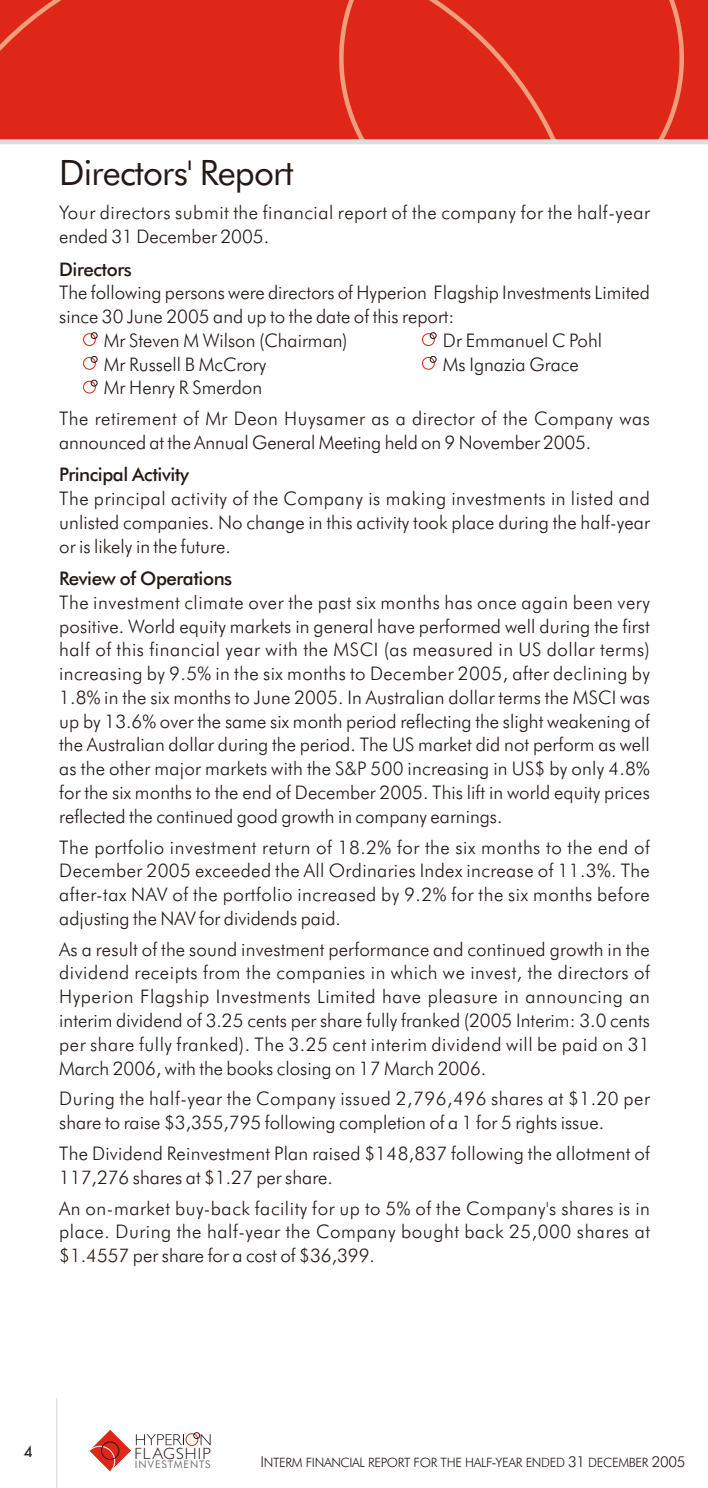
<style>
.page{position:relative;width:708px;height:1488px;background:#fff}
.page>*{position:absolute;margin:0;border:0;box-sizing:border-box;transform-origin:0 0}
.t1{font:35px "Futura BT";letter-spacing:-.025em;color:#231916}
.t2{font:300 18.75px/23.8px "Futura BT";color:#231916;text-align:justify}
.t3{font:300 18.75px/23.8px "Futura BT";letter-spacing:.03em;color:#231916}
.t4{font:300 18.75px/30.8px "Futura BT";letter-spacing:.025em;color:#231916}
.t5{font:500 18.75px "Futura BT";letter-spacing:-.025em;color:#231916}
.t6{font:300 16.25px "Gill Sans";letter-spacing:.06em;color:#231916}
.t7{font:15px "Futura";color:#231916}
.t8{font:300 13px "Futura BT";letter-spacing:-.025em;color:#231916}
.t9{font:10.5px "Futura BT";letter-spacing:.08em;color:#717171}
.s1{font-size:15px}
</style>
<div class="page">
<div style="left:0;top:0;width:708px;height:142px;background:#df2719"></div>
<svg style="left:0;top:0;width:684px;height:139px"></svg>
<div style="left:0;top:139px;width:708px;height:5px;background:#dcdddd"></div>
<hr style="left:56px;top:1397px;width:1px;height:90px;background:#dcdddd">
<svg style="left:89px;top:1430px;width:95px;height:41px"></svg>
<svg style="left:201px;top:1434px;width:9px;height:11px"></svg>
<div style="left:186px;top:1433px;width:12px;height:12px;border:1px solid #df2719;border-radius:50%"></div>
<div style="left:193px;top:1432px;width:7px;height:6px;border:1px solid #231916;border-radius:50%"></div>
<div style="left:83px;top:381px;width:13px;height:12px;border:1px solid #df2719;border-radius:50%"></div>
<div style="left:91px;top:380px;width:7px;height:7px;border:1px solid #231916;border-radius:50%"></div>
<div style="left:422px;top:357px;width:13px;height:13px;border:1px solid #df2719;border-radius:50%"></div>
<div style="left:429px;top:356px;width:7px;height:7px;border:1px solid #231916;border-radius:50%"></div>
<div style="left:83px;top:357px;width:13px;height:13px;border:1px solid #df2719;border-radius:50%"></div>
<div style="left:91px;top:356px;width:7px;height:7px;border:1px solid #231916;border-radius:50%"></div>
<div style="left:422px;top:333px;width:13px;height:13px;border:1px solid #df2719;border-radius:50%"></div>
<div style="left:429px;top:332px;width:7px;height:7px;border:1px solid #231916;border-radius:50%"></div>
<div style="left:83px;top:333px;width:13px;height:13px;border:1px solid #df2719;border-radius:50%"></div>
<div style="left:91px;top:332px;width:7px;height:7px;border:1px solid #231916;border-radius:50%"></div>
<h1 class="t1" style="left:59px;top:158px;width:236px">Directors' Report</h1>
<p class="t3" style="left:59px;top:202px;width:592px">Your directors submit the financial report of the company for the half-year ended 31 December 2005.</p>
<p class="t5" style="left:59px;top:261px;width:74px">Directors</p>
<p class="t2" style="left:59px;top:282px;width:592px">The following persons were directors of Hyperion Flagship Investments Limited</p>
<p class="t2" style="left:59px;top:306px;width:396px">since 30 June 2005 and up to the date of this report:</p>
<p class="t2" style="left:104px;top:330px;width:245px">Mr Steven M Wilson (Chairman)</p>
<p class="t2" style="left:443px;top:330px;width:161px">Dr Emmanuel C Pohl</p>
<p class="t2" style="left:104px;top:354px;width:164px">Mr Russell B McCrory</p>
<p class="t2" style="left:443px;top:354px;width:137px">Ms Ignazia Grace</p>
<p class="t4" style="left:59px;top:374px;width:592px;text-indent:45px">Mr Henry R Smerdon<br>The retirement of Mr Deon Huysamer as a director of the Company was</p>
<p class="t2" style="left:59px;top:432px;width:533px">announced at the Annual General Meeting held on 9 November 2005.</p>
<p class="t5" style="left:59px;top:467px;width:131px">Principal Activity</p>
<p class="t2" style="left:59px;top:488px;width:592px">The principal activity of the Company is making investments in listed and unlisted companies. No change in this activity took place during the half-year or is likely in the future.</p>
<p class="t5" style="left:59px;top:571px;width:174px">Review of Operations</p>
<p class="t2" style="left:59px;top:592px;width:592px">The investment climate over the past six months has once again been very positive. World equity markets in general have performed well during the first half of this financial year with the MSCI (as measured in US dollar terms) increasing by 9.5% in the six months to December 2005, after declining by 1.8% in the six months to June 2005. In Australian dollar terms the MSCI was up by 13.6% over the same six month period reflecting the slight weakening of the Australian dollar during the period. The US market did not perform as well as the other major markets with the S&amp;P 500 increasing in US$ by only 4.8% for the six months to the end of December 2005. This lift in world equity prices reflected the continued good growth in company earnings.</p>
<p class="t2" style="left:59px;top:836px;width:592px">The portfolio investment return of 18.2% for the six months to the end of December 2005 exceeded the All Ordinaries Index increase of 11.3%. The after-tax NAV of the portfolio increased by 9.2% for the six months before adjusting the NAV for dividends paid.</p>
<p class="t2" style="left:59px;top:938px;width:592px">As a result of the sound investment performance and continued growth in the dividend receipts from the companies in which we invest, the directors of Hyperion Flagship Investments Limited have pleasure in announcing an interim dividend of 3.25 cents per share fully franked (2005 Interim: 3.0 cents per share fully franked). The 3.25 cent interim dividend will be paid on 31<br>March 2006, with the books closing on 17 March 2006.</p>
<p class="t2" style="left:59px;top:1088px;width:592px">During the half-year the Company issued 2,796,496 shares at $1.20 per share to raise $3,355,795 following completion of a 1 for 5 rights issue.</p>
<p class="t2" style="left:59px;top:1143px;width:592px">The Dividend Reinvestment Plan raised $148,837 following the allotment of<br>117,276 shares at $1.27 per share.</p>
<p class="t2" style="left:59px;top:1197px;width:592px">An on-market buy-back facility for up to 5% of the Company's shares is in place. During the half-year the Company bought back 25,000 shares at $1.4557 per share for a cost of $36,399.</p>
<p class="t7" style="left:24px;top:1443px;width:10px">4</p>
<p class="t6" style="left:135px;top:1447px;width:78px">FLAGSHIP</p>
<p class="t9" style="left:135px;top:1460px;width:77px">INVESTMENTS</p>
<p class="t8" style="left:260px;top:1457px;width:426px"><span class="s1">I</span>NTERM FINANCIAL REPORT FOR THE HALF<span class="s1">-</span>YEAR ENDED <span class="s1">31</span> DECEMBER <span class="s1">2005</span></p>
</div>
